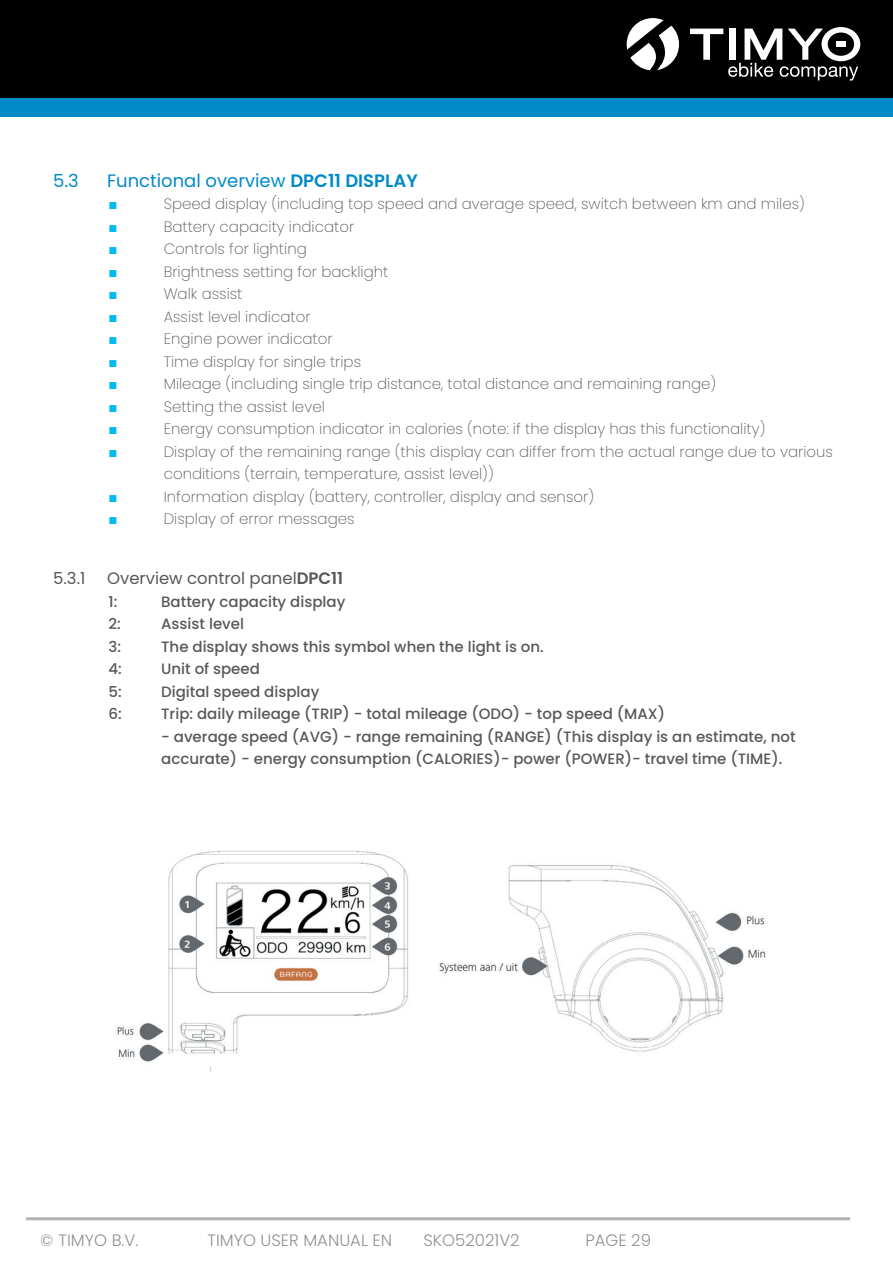
<style>
.page{position:relative;width:893px;height:1263px;background:#fff}
.page>*{position:absolute;margin:0;border:0;box-sizing:border-box;transform-origin:0 0}
.t1{font:18px "Poppins";color:#008ac7}
.t2{font:300 16.5px "Poppins";color:#231f20}
.t3{font:16.5px "Poppins";color:#57585a}
.t4{font:200 15px/22.5px "Poppins";color:#57585a}
.t5{font:500 15px/22.5px "Poppins";color:#57585a}
.t6{font:15px "Arial";color:#00baf1}
.s1{font-weight:600}
</style>
<div class="page">
<hr style="left:26px;top:1217px;width:824px;height:3px;background:#000001">
<div style="left:0;top:0;width:893px;height:117px;background:#000001"></div>
<svg style="left:627px;top:18px;width:52px;height:52px"></svg>
<svg style="left:690px;top:27px;width:170px;height:54px"></svg>
<div style="left:0;top:99px;width:893px;height:18px;background:#008ac7"></div>
<img style="left:116px;top:850px;width:292px;height:221px">
<img style="left:438px;top:865px;width:328px;height:187px">
<p class="t1" style="left:53px;top:170px;width:27px">5.3</p>
<p class="t1" style="left:107px;top:170px;width:312px">Functional overview <span class="s1">DPC11 DISPLAY</span></p>
<p class="t6" style="left:108px;top:194px;width:11px">■</p>
<p class="t4" style="left:164px;top:193px;width:643px">Speed display (including top speed and average speed, switch between km and miles)</p>
<p class="t6" style="left:108px;top:216px;width:11px">■</p>
<p class="t4" style="left:164px;top:215px;width:192px">Battery capacity indicator</p>
<p class="t6" style="left:108px;top:239px;width:11px">■</p>
<p class="t4" style="left:164px;top:238px;width:145px">Controls for lighting</p>
<p class="t6" style="left:108px;top:261px;width:11px">■</p>
<p class="t4" style="left:164px;top:260px;width:226px">Brightness setting for backlight</p>
<p class="t6" style="left:108px;top:284px;width:11px">■</p>
<p class="t4" style="left:164px;top:283px;width:80px">Walk assist</p>
<p class="t6" style="left:108px;top:306px;width:11px">■</p>
<p class="t4" style="left:164px;top:305px;width:148px">Assist level indicator</p>
<p class="t6" style="left:108px;top:329px;width:11px">■</p>
<p class="t4" style="left:164px;top:328px;width:170px">Engine power indicator</p>
<p class="t6" style="left:108px;top:351px;width:11px">■</p>
<p class="t4" style="left:164px;top:350px;width:199px">Time display for single trips</p>
<p class="t6" style="left:108px;top:374px;width:11px">■</p>
<p class="t4" style="left:164px;top:373px;width:554px">Mileage (including single trip distance, total distance and remaining range)</p>
<p class="t6" style="left:108px;top:396px;width:11px">■</p>
<p class="t4" style="left:164px;top:395px;width:163px">Setting the assist level</p>
<p class="t6" style="left:108px;top:419px;width:11px">■</p>
<p class="t4" style="left:164px;top:418px;width:603px">Energy consumption indicator in calories (note: if the display has this functionality)</p>
<p class="t6" style="left:108px;top:441px;width:11px">■</p>
<p class="t4" style="left:164px;top:440px;width:671px">Display of the remaining range (this display can differ from the actual range due to various conditions (terrain, temperature, assist level))</p>
<p class="t6" style="left:108px;top:486px;width:11px">■</p>
<p class="t4" style="left:164px;top:485px;width:432px">Information display (battery, controller, display and sensor)</p>
<p class="t6" style="left:108px;top:509px;width:11px">■</p>
<p class="t4" style="left:164px;top:508px;width:192px">Display of error messages</p>
<p class="t3" style="left:53px;top:569px;width:34px">5.3.1</p>
<p class="t3" style="left:107px;top:569px;width:238px">Overview control panel<span class="s1">DPC11</span></p>
<p class="t5" style="left:108px;top:590px;width:10px">1:</p>
<p class="t5" style="left:161px;top:590px;width:186px">Battery capacity display</p>
<p class="t5" style="left:108px;top:613px;width:14px">2:</p>
<p class="t5" style="left:161px;top:613px;width:84px">Assist level</p>
<p class="t5" style="left:108px;top:635px;width:14px">3:</p>
<p class="t5" style="left:161px;top:635px;width:384px">The display shows this symbol when the light is on.</p>
<p class="t5" style="left:108px;top:658px;width:15px">4:</p>
<p class="t5" style="left:161px;top:658px;width:100px">Unit of speed</p>
<p class="t5" style="left:108px;top:680px;width:15px">5:</p>
<p class="t5" style="left:161px;top:680px;width:160px">Digital speed display</p>
<p class="t5" style="left:108px;top:703px;width:15px">6:</p>
<p class="t5" style="left:161px;top:703px;width:506px">Trip: daily mileage (TRIP) - total mileage (ODO) - top speed (MAX)</p>
<p class="t5" style="left:161px;top:725px;width:636px">- average speed (AVG) - range remaining (RANGE) (This display is an estimate, not accurate) - energy consumption (CALORIES)- power (POWER)- travel time (TIME).</p>
<p class="t2" style="left:41px;top:1230px;width:99px">© TIMYO B.V.</p>
<p class="t2" style="left:207px;top:1230px;width:186px">TIMYO USER MANUAL EN</p>
<p class="t2" style="left:423px;top:1230px;width:98px">SKO52021V2</p>
<p class="t2" style="left:585px;top:1230px;width:67px">PAGE 29</p>
</div>
